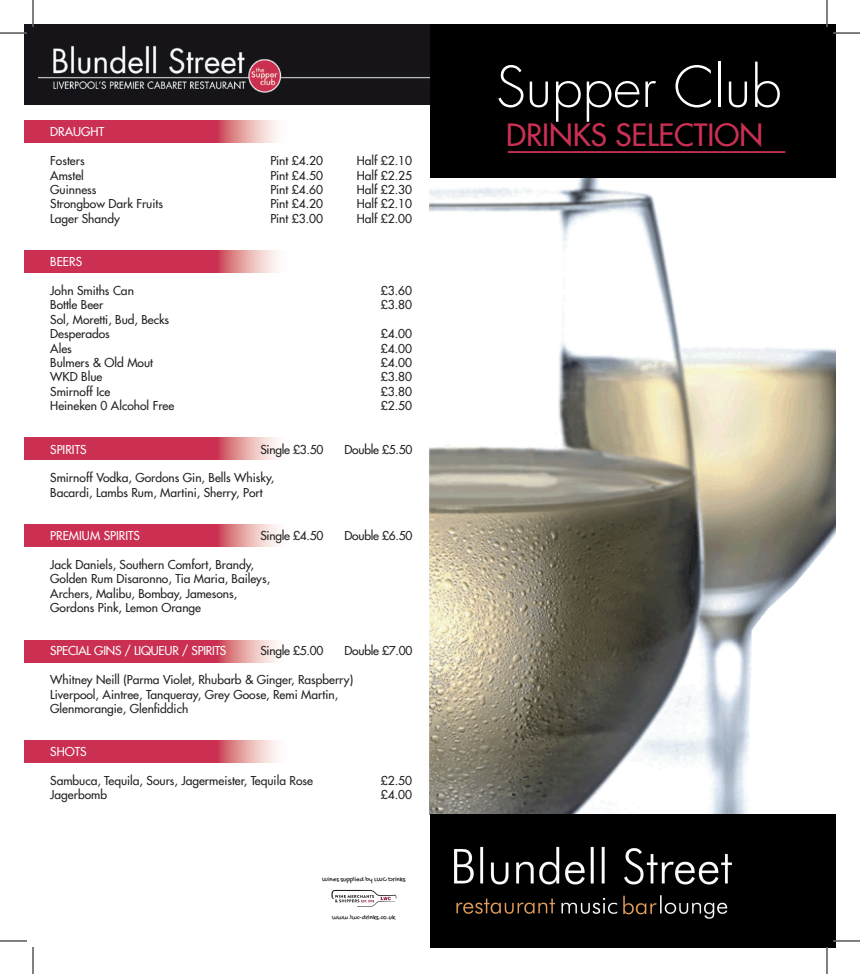
<style>
.page{position:relative;width:860px;height:974px;background:#fff}
.page>*{position:absolute;margin:0;border:0;box-sizing:border-box;transform-origin:0 0}
.t1{font:300 54.9px "Futura";color:#fff}
.t2{font:500 30px "Futura";color:#cb3053}
.t3{font:500 12px/14.4px "Futura";color:#231f20}
.t4{font:500 12px "Futura";letter-spacing:-.02em;color:#231f20}
.t5{font:500 12px "Futura";color:#fff}
.t6{font:500 12px "Futura";letter-spacing:-.02em;color:#fff}
.t7{font:6.9px "Gochi Hand";color:#231f20}
</style>
<div class="page">
<div style="left:24px;top:24px;width:430px;height:80px;background:#171419"></div>
<img style="left:38px;top:45px;width:392px;height:48px">
<img style="left:430px;top:178px;width:405px;height:635px">
<div style="left:430px;top:813px;width:405px;height:134px;background:#000001"></div>
<div style="left:430px;top:24px;width:405px;height:154px;background:#000001"></div>
<img style="left:454px;top:846px;width:278px;height:73px">
<img style="left:24px;top:121px;width:253px;height:22px">
<img style="left:24px;top:251px;width:253px;height:21px">
<img style="left:24px;top:437px;width:253px;height:22px">
<img style="left:24px;top:524px;width:253px;height:22px">
<img style="left:24px;top:640px;width:253px;height:22px">
<img style="left:24px;top:740px;width:253px;height:22px">
<svg style="left:331px;top:889px;width:65px;height:17px"></svg>
<hr style="left:508px;top:151px;width:277px;height:2px;background:#cb3053">
<hr style="left:0;top:32px;width:27px;height:2px;background:#fff">
<hr style="left:833px;top:32px;width:27px;height:2px;background:#fff">
<hr style="left:833px;top:939px;width:27px;height:2px;background:#fff">
<hr style="left:32px;top:0;width:2px;height:27px;background:#fff">
<svg style="left:0;top:33px;width:27px;height:1px"></svg>
<svg style="left:833px;top:33px;width:27px;height:1px"></svg>
<svg style="left:0;top:940px;width:27px;height:1px"></svg>
<svg style="left:33px;top:0;width:1px;height:27px"></svg>
<svg style="left:33px;top:947px;width:1px;height:26px"></svg>
<svg style="left:826px;top:0;width:2px;height:27px"></svg>
<svg style="left:826px;top:940px;width:34px;height:33px"></svg>
<h1 class="t1" style="left:496px;top:54px;width:287px">Supper Club</h1>
<p class="t5" style="left:50px;top:124px;width:55px">DRAUGHT</p>
<h2 class="t2" style="left:506px;top:116px;width:258px">DRINKS SELECTION</h2>
<p class="t3" style="left:50px;top:154px;width:36px">Fosters</p>
<p class="t3" style="left:270px;top:154px;width:54px">Pint £4.20</p>
<p class="t3" style="left:357px;top:154px;width:57px">Half £2.10</p>
<p class="t3" style="left:50px;top:168px;width:35px">Amstel</p>
<p class="t3" style="left:270px;top:168px;width:54px">Pint £4.50</p>
<p class="t3" style="left:357px;top:168px;width:57px">Half £2.25</p>
<p class="t3" style="left:50px;top:182px;width:48px">Guinness</p>
<p class="t3" style="left:270px;top:182px;width:54px">Pint £4.60</p>
<p class="t3" style="left:357px;top:182px;width:57px">Half £2.30</p>
<p class="t3" style="left:50px;top:197px;width:114px">Strongbow Dark Fruits</p>
<p class="t3" style="left:270px;top:197px;width:54px">Pint £4.20</p>
<p class="t3" style="left:357px;top:197px;width:57px">Half £2.10</p>
<p class="t3" style="left:50px;top:211px;width:71px">Lager Shandy</p>
<p class="t3" style="left:270px;top:211px;width:54px">Pint £3.00</p>
<p class="t3" style="left:357px;top:211px;width:57px">Half £2.00</p>
<p class="t5" style="left:50px;top:254px;width:33px">BEERS</p>
<p class="t3" style="left:50px;top:283px;width:85px">John Smiths Can</p>
<p class="t3" style="left:381px;top:283px;width:33px">£3.60</p>
<p class="t3" style="left:50px;top:298px;width:54px">Bottle Beer</p>
<p class="t3" style="left:381px;top:298px;width:33px">£3.80</p>
<p class="t3" style="left:50px;top:312px;width:120px">Sol, Moretti, Bud, Becks<br>Desperados</p>
<p class="t3" style="left:381px;top:326px;width:33px">£4.00</p>
<p class="t3" style="left:50px;top:341px;width:23px">Ales</p>
<p class="t3" style="left:381px;top:341px;width:33px">£4.00</p>
<p class="t3" style="left:50px;top:355px;width:104px">Bulmers &amp; Old Mout</p>
<p class="t3" style="left:381px;top:355px;width:33px">£4.00</p>
<p class="t3" style="left:50px;top:370px;width:54px">WKD Blue</p>
<p class="t3" style="left:381px;top:370px;width:33px">£3.80</p>
<p class="t3" style="left:50px;top:384px;width:61px">Smirnoff Ice</p>
<p class="t3" style="left:381px;top:384px;width:33px">£3.80</p>
<p class="t3" style="left:50px;top:398px;width:126px">Heineken 0 Alcohol Free</p>
<p class="t3" style="left:381px;top:398px;width:33px">£2.50</p>
<p class="t5" style="left:50px;top:441px;width:38px">SPIRITS</p>
<p class="t4" style="left:260px;top:441px;width:64px">Single £3.50</p>
<p class="t4" style="left:344px;top:441px;width:69px">Double £5.50</p>
<p class="t3" style="left:50px;top:470px;width:226px">Smirnoff Vodka, Gordons Gin, Bells Whisky,<br>Bacardi, Lambs Rum, Martini, Sherry, Port</p>
<p class="t5" style="left:50px;top:528px;width:91px">PREMIUM SPIRITS</p>
<p class="t4" style="left:260px;top:528px;width:64px">Single £4.50</p>
<p class="t4" style="left:344px;top:528px;width:69px">Double £6.50</p>
<p class="t3" style="left:50px;top:557px;width:221px">Jack Daniels, Southern Comfort, Brandy, Golden Rum Disaronno, Tia Maria, Baileys, Archers, Malibu, Bombay, Jamesons, Gordons Pink, Lemon Orange</p>
<p class="t6" style="left:50px;top:643px;width:178px">SPECIAL GINS / LIQUEUR / SPIRITS</p>
<p class="t4" style="left:260px;top:643px;width:64px">Single £5.00</p>
<p class="t4" style="left:344px;top:643px;width:69px">Double £7.00</p>
<p class="t3" style="left:50px;top:672px;width:304px">Whitney Neill (Parma Violet, Rhubarb &amp; Ginger, Raspberry)<br>Liverpool, Aintree, Tanqueray, Grey Goose, Remi Martin,<br>Glenmorangie, Glenfiddich</p>
<p class="t5" style="left:50px;top:744px;width:38px">SHOTS</p>
<p class="t3" style="left:50px;top:773px;width:264px">Sambuca, Tequila, Sours, Jagermeister, Tequila Rose</p>
<p class="t3" style="left:381px;top:773px;width:33px">£2.50</p>
<p class="t3" style="left:50px;top:787px;width:58px">Jagerbomb</p>
<p class="t3" style="left:381px;top:787px;width:33px">£4.00</p>
<p class="t7" style="left:322px;top:875px;width:85px">Wines supplied by LWC Drinks</p>
<p class="t7" style="left:332px;top:913px;width:65px">www.lwc-drinks.co.uk</p>
</div>
